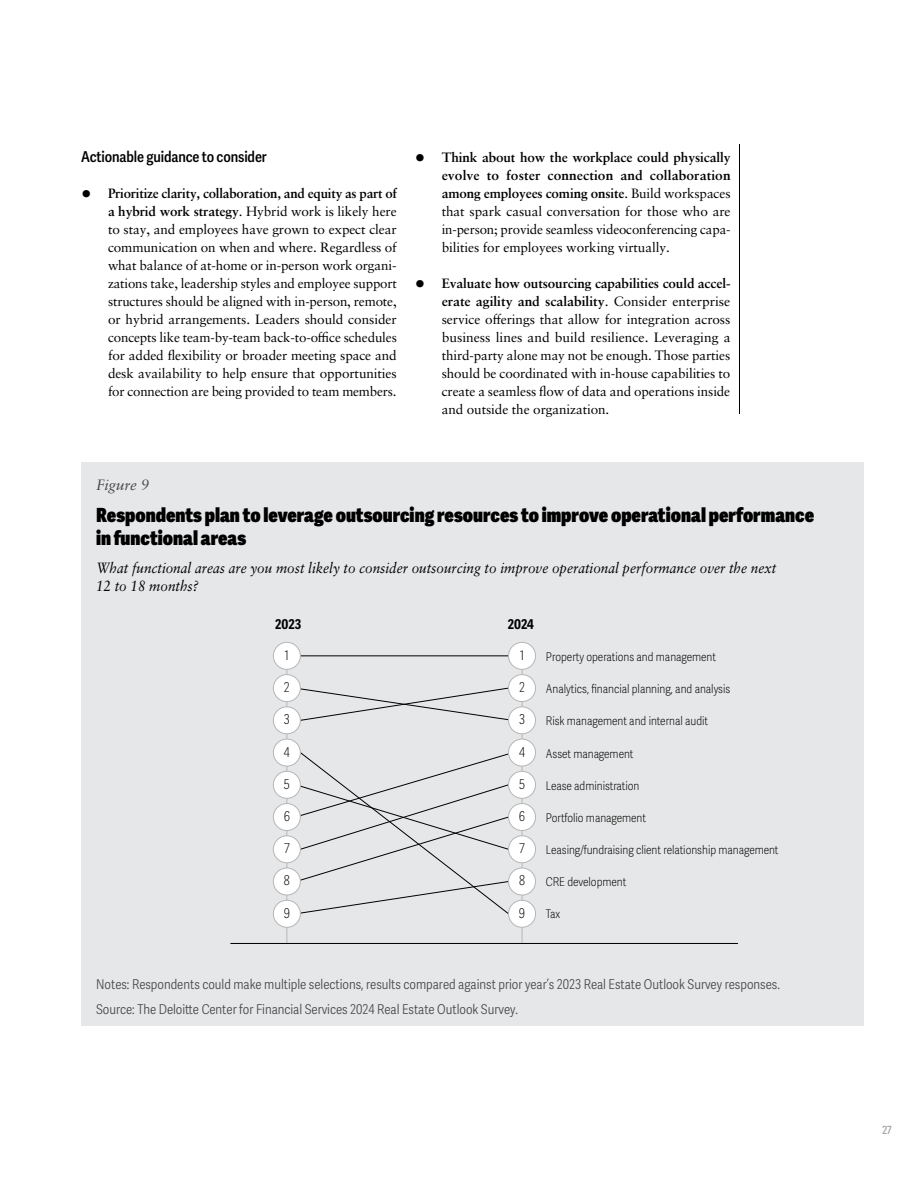
<style>
.page{position:relative;width:918px;height:1188px;background:#fff}
.page>*{position:absolute;margin:0;border:0;box-sizing:border-box;transform-origin:0 0}
.t1{font:800 19.5px/23.4px "Adelle Sans Cnd";color:#000}
.t2{font:600 15px "Adelle Sans Cnd";letter-spacing:-.005em;color:#000}
.t3{font:italic 15px "Sabon LT Pro";color:#484849}
.t4{font:italic 14.85px/17.9px "Sabon LT Pro";color:#000;scale:.91 1}
.t5{font:13.5px/18px "Sabon LT Pro";letter-spacing:-.01em;color:#000;text-align:justify}
.t6{font:300 13.5px/25.5px "Adelle Sans Cnd";color:#484849}
.t7{font:100 13.5px "Adelle Sans Cnd";color:#000}
.t8{font:700 13.5px "Adelle Sans Cnd";color:#000}
.t9{font:100 12px "Adelle Sans Cnd";color:#000}
.t10{font:600 11.25px "Adelle Sans Cnd";color:#a3a7a9}
.s1{font-size:21px}
.s2{font-weight:700}
</style>
<div class="page">
<div style="left:81px;top:462px;width:783px;height:564px;background:#e6e7e8"></div>
<hr style="left:739px;top:144px;width:1px;height:270px;background:#000">
<hr style="left:298px;top:655px;width:211px;height:1px;background:#000">
<svg style="left:294px;top:687px;width:220px;height:34px"></svg>
<svg style="left:295px;top:752px;width:219px;height:162px"></svg>
<hr style="left:287px;top:650px;width:1px;height:293px;background:#b6b6b6">
<hr style="left:522px;top:650px;width:1px;height:293px;background:#b6b6b6">
<hr style="left:231px;top:943px;width:507px;height:1px;background:#000">
<div style="left:509px;top:642px;width:27px;height:27px;background:#fff;border-radius:50%"></div>
<div style="left:508px;top:642px;width:28px;height:28px;border:1px solid #b6b6b6;border-radius:50%"></div>
<div style="left:509px;top:675px;width:27px;height:27px;background:#fff;border-radius:50%"></div>
<div style="left:508px;top:674px;width:28px;height:28px;border:1px solid #b6b6b6;border-radius:50%"></div>
<div style="left:509px;top:707px;width:27px;height:27px;background:#fff;border-radius:50%"></div>
<div style="left:508px;top:707px;width:28px;height:27px;border:1px solid #b6b6b6;border-radius:50%"></div>
<div style="left:509px;top:739px;width:27px;height:27px;background:#fff;border-radius:50%"></div>
<div style="left:508px;top:739px;width:28px;height:27px;border:1px solid #b6b6b6;border-radius:50%"></div>
<div style="left:509px;top:771px;width:27px;height:27px;background:#fff;border-radius:50%"></div>
<div style="left:508px;top:771px;width:28px;height:27px;border:1px solid #b6b6b6;border-radius:50%"></div>
<div style="left:509px;top:804px;width:27px;height:27px;background:#fff;border-radius:50%"></div>
<div style="left:508px;top:803px;width:28px;height:28px;border:1px solid #b6b6b6;border-radius:50%"></div>
<div style="left:509px;top:836px;width:27px;height:27px;background:#fff;border-radius:50%"></div>
<div style="left:508px;top:836px;width:28px;height:27px;border:1px solid #b6b6b6;border-radius:50%"></div>
<div style="left:509px;top:868px;width:27px;height:27px;background:#fff;border-radius:50%"></div>
<div style="left:508px;top:868px;width:28px;height:27px;border:1px solid #b6b6b6;border-radius:50%"></div>
<div style="left:509px;top:900px;width:27px;height:27px;background:#fff;border-radius:50%"></div>
<div style="left:508px;top:900px;width:28px;height:27px;border:1px solid #b6b6b6;border-radius:50%"></div>
<div style="left:273px;top:900px;width:27px;height:27px;background:#fff;border-radius:50%"></div>
<div style="left:273px;top:900px;width:28px;height:27px;border:1px solid #b6b6b6;border-radius:50%"></div>
<div style="left:273px;top:642px;width:27px;height:27px;background:#fff;border-radius:50%"></div>
<div style="left:273px;top:642px;width:28px;height:28px;border:1px solid #b6b6b6;border-radius:50%"></div>
<div style="left:273px;top:675px;width:27px;height:27px;background:#fff;border-radius:50%"></div>
<div style="left:273px;top:674px;width:28px;height:28px;border:1px solid #b6b6b6;border-radius:50%"></div>
<div style="left:273px;top:707px;width:27px;height:27px;background:#fff;border-radius:50%"></div>
<div style="left:273px;top:707px;width:28px;height:27px;border:1px solid #b6b6b6;border-radius:50%"></div>
<div style="left:273px;top:739px;width:27px;height:27px;background:#fff;border-radius:50%"></div>
<div style="left:273px;top:739px;width:28px;height:27px;border:1px solid #b6b6b6;border-radius:50%"></div>
<div style="left:273px;top:771px;width:27px;height:27px;background:#fff;border-radius:50%"></div>
<div style="left:273px;top:771px;width:28px;height:27px;border:1px solid #b6b6b6;border-radius:50%"></div>
<div style="left:273px;top:804px;width:27px;height:27px;background:#fff;border-radius:50%"></div>
<div style="left:273px;top:803px;width:28px;height:28px;border:1px solid #b6b6b6;border-radius:50%"></div>
<div style="left:273px;top:836px;width:27px;height:27px;background:#fff;border-radius:50%"></div>
<div style="left:273px;top:836px;width:28px;height:27px;border:1px solid #b6b6b6;border-radius:50%"></div>
<div style="left:273px;top:868px;width:27px;height:27px;background:#fff;border-radius:50%"></div>
<div style="left:273px;top:868px;width:28px;height:27px;border:1px solid #b6b6b6;border-radius:50%"></div>
<h5 class="t2" style="left:81px;top:148px;width:187px">Actionable guidance to consider</h5>
<p class="t5" style="left:108px;top:184px;width:291px;text-indent:-27px"><span class="s1">•</span> <span class="s2">Prioritize clarity, collaboration, and equity as part of a hybrid work strategy</span>. Hybrid work is likely here to stay, and employees have grown to expect clear communication on when and where. Regardless of what balance of at-home or in-person work organi&shy;zations take, leadership styles and employee support structures should be aligned with in-person, remote, or hybrid arrangements. Leaders should consider concepts like team-by-team back-to-ofce schedules for added fexibility or broader meeting space and desk availability to help ensure that opportunities for connection are being provided to team members.</p>
<p class="t5" style="left:442px;top:148px;width:290px;text-indent:-27px"><span class="s1">•</span> <span class="s2">Think about how the workplace could physically evolve to foster connection and collaboration among employees coming onsite</span>. Build workspaces that spark casual conversation for those who are in-person; provide seamless videoconferencing capa&shy;bilities for employees working virtually.</p>
<p class="t5" style="left:442px;top:274px;width:290px;text-indent:-27px"><span class="s1">•</span> <span class="s2">Evaluate how outsourcing capabilities could accel&shy;erate agility and scalability</span>. Consider enterprise service oferings that allow for integration across business lines and build resilience. Leveraging a third-party alone may not be enough. Those parties should be coordinated with in-house capabilities to create a seamless fow of data and operations inside and outside the organization.</p>
<p class="t3" style="left:96px;top:475px;width:55px">Figure 9</p>
<h3 class="t1" style="left:96px;top:503px;width:720px">Respondents plan to leverage outsourcing resources to improve operational performance in functional areas</h3>
<p class="t4" style="left:96px;top:559px;width:749px">What functional areas are you most likely to consider outsourcing to improve operational performance over the next<br>12 to 18 months?</p>
<p class="t8" style="left:275px;top:616px;width:28px">2023</p>
<p class="t8" style="left:508px;top:616px;width:28px">2024</p>
<p class="t7" style="left:285px;top:647px;width:6px">1</p>
<p class="t7" style="left:284px;top:680px;width:7px">2</p>
<p class="t7" style="left:284px;top:712px;width:8px">3</p>
<p class="t7" style="left:284px;top:744px;width:7px">4</p>
<p class="t7" style="left:284px;top:776px;width:8px">5</p>
<p class="t7" style="left:284px;top:808px;width:8px">6</p>
<p class="t7" style="left:284px;top:841px;width:7px">7</p>
<p class="t7" style="left:284px;top:873px;width:7px">8</p>
<p class="t7" style="left:284px;top:905px;width:8px">9</p>
<p class="t7" style="left:520px;top:647px;width:6px">1</p>
<p class="t7" style="left:519px;top:680px;width:7px">2</p>
<p class="t7" style="left:519px;top:712px;width:8px">3</p>
<p class="t7" style="left:519px;top:744px;width:7px">4</p>
<p class="t7" style="left:519px;top:776px;width:8px">5</p>
<p class="t7" style="left:519px;top:808px;width:8px">6</p>
<p class="t7" style="left:519px;top:841px;width:7px">7</p>
<p class="t7" style="left:519px;top:873px;width:7px">8</p>
<p class="t7" style="left:519px;top:905px;width:8px">9</p>
<p class="t9" style="left:546px;top:650px;width:172px">Property operations and management</p>
<p class="t9" style="left:546px;top:682px;width:186px">Analytics, financial planning, and analysis</p>
<p class="t9" style="left:546px;top:714px;width:164px">Risk management and internal audit</p>
<p class="t9" style="left:546px;top:746px;width:89px">Asset management</p>
<p class="t9" style="left:546px;top:778px;width:95px">Lease administration</p>
<p class="t9" style="left:546px;top:811px;width:102px">Portfolio management</p>
<p class="t9" style="left:546px;top:843px;width:234px">Leasing/fundraising client relationship management</p>
<p class="t9" style="left:546px;top:875px;width:82px">CRE development</p>
<p class="t9" style="left:546px;top:907px;width:16px">Tax</p>
<p class="t6" style="left:96px;top:971px;width:685px">Notes: Respondents could make multiple selections, results compared against prior year’s 2023 Real Estate Outlook Survey responses.<br>Source: The Deloi‘e Center for Financial Services 2024 Real Estate Outlook Survey.</p>
<p class="t10" style="left:882px;top:1123px;width:11px">27</p>
</div>
